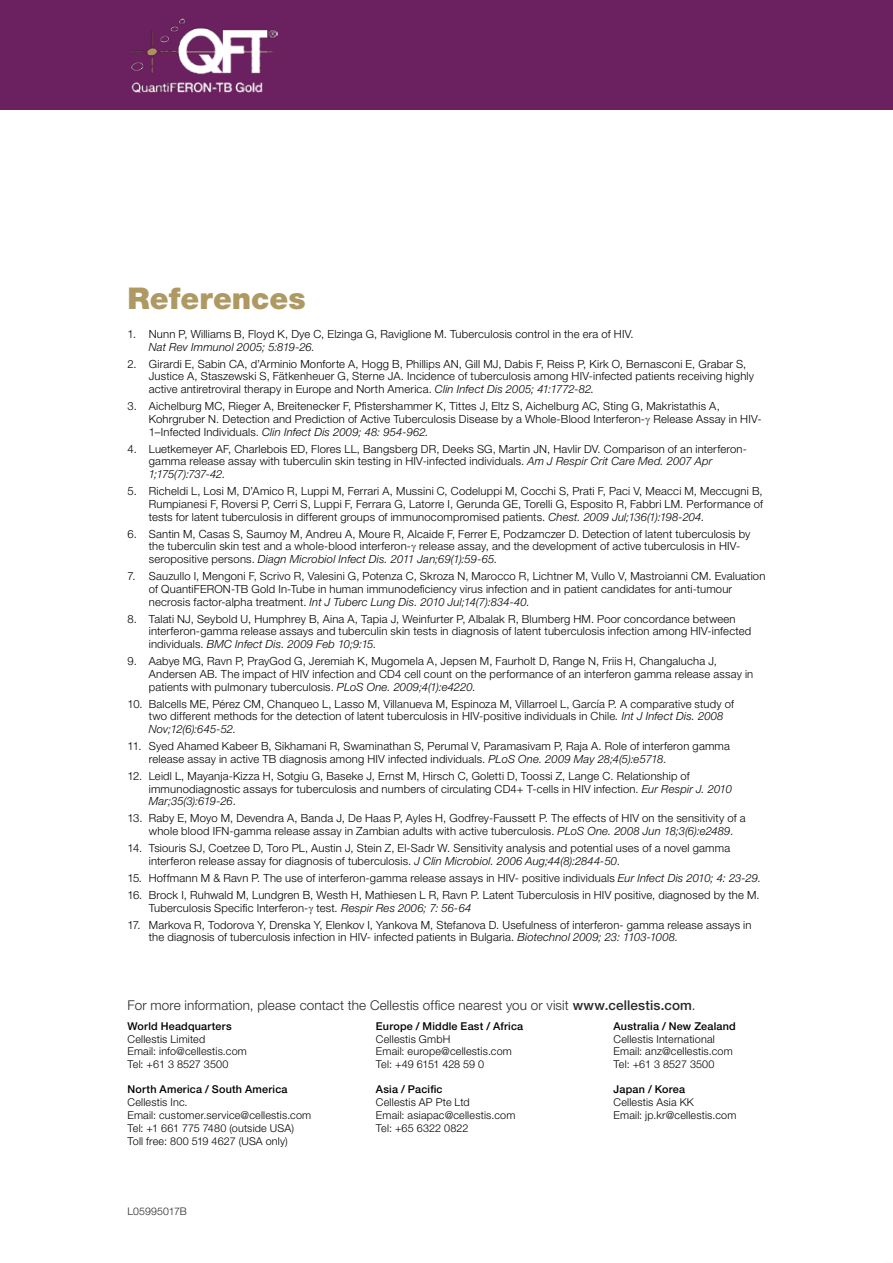
<style>
.page{position:relative;width:893px;height:1263px;background:#fff}
.page>*{position:absolute;margin:0;border:0;box-sizing:border-box;transform-origin:0 0}
.t1{font:900 30px "Helvetica Neue LT Std";color:#ae9962}
.t2{font:300 13.5px "Helvetica Neue LT Std";letter-spacing:.01em;color:#282829}
.t3{font:300 11.25px/12.8px "Helvetica Neue LT Std";letter-spacing:.015em;color:#000}
.t4{font:italic 300 11.25px "Helvetica Neue LT Std";letter-spacing:.015em;color:#000}
.t5{font:300 10.8px "Helvetica Neue LT Std";letter-spacing:.015em;color:#000}
.t6{font:500 10.8px "Helvetica Neue LT Std";letter-spacing:.02em;color:#000}
.t7{font:300 10.8px "Helvetica Neue LT Std";letter-spacing:-.01em;color:#000}
.t8{font:300 10.5px "Helvetica Neue LT Std";letter-spacing:.005em;color:#282829}
.s1{font-style:italic}
.s2{font-weight:500}
</style>
<div class="page">
<div style="left:0;top:0;width:893px;height:110px;background:#6b205f"></div>
<img style="left:130px;top:18px;width:148px;height:74px">
<h1 class="t1" style="left:128px;top:280px;width:180px">References</h1>
<p class="t3" style="left:128px;top:327px;width:508px">1. Nunn P, Williams B, Floyd K, Dye C, Elzinga G, Raviglione M. Tuberculosis control in the era of HIV.</p>
<p class="t4" style="left:149px;top:340px;width:168px">Nat Rev Immunol 2005; 5:819-26.</p>
<p class="t3" style="left:149px;top:357px;width:607px;text-indent:-21px">2. Girardi E, Sabin CA, d’Arminio Monforte A, Hogg B, Phillips AN, Gill MJ, Dabis F, Reiss P, Kirk O, Bernasconi E, Grabar S,<br>Justice A, Staszewski S, Fätkenheuer G, Sterne JA. Incidence of tuberculosis among HIV-infected patients receiving highly active antiretroviral therapy in Europe and North America. <span class="s1">Clin Infect Dis 2005; 41:1772-82.</span></p>
<p class="t3" style="left:149px;top:400px;width:614px;text-indent:-21px">3. Aichelburg MC, Rieger A, Breitenecker F, Pfistershammer K, Tittes J, Eltz S, Aichelburg AC, Sting G, Makristathis A,<br>Kohrgruber N. Detection and Prediction of Active Tuberculosis Disease by a Whole-Blood Interferon- Release Assay in HIV-<br>1–Infected Individuals. <span class="s1">Clin Infect Dis 2009; 48: 954-962.</span></p>
<p class="t3" style="left:149px;top:442px;width:599px;text-indent:-21px">4. Luetkemeyer AF, Charlebois ED, Flores LL, Bangsberg DR, Deeks SG, Martin JN, Havlir DV. Comparison of an interferon&shy;gamma release assay with tuberculin skin testing in HIV-infected individuals. <span class="s1">Am J Respir Crit Care Med. 2007 Apr<br>1;175(7):737-42.</span></p>
<p class="t3" style="left:149px;top:485px;width:616px;text-align:justify;text-indent:-21px">5. Richeldi L, Losi M, D’Amico R, Luppi M, Ferrari A, Mussini C, Codeluppi M, Cocchi S, Prati F, Paci V, Meacci M, Meccugni B, Rumpianesi F, Roversi P, Cerri S, Luppi F, Ferrara G, Latorre I, Gerunda GE, Torelli G, Esposito R, Fabbri LM. Performance of tests for latent tuberculosis in different groups of immunocompromised patients. <span class="s1">Chest. 2009 Jul;136(1):198-204.</span></p>
<p class="t3" style="left:149px;top:527px;width:603px;text-indent:-21px">6. Santin M, Casas S, Saumoy M, Andreu A, Moure R, Alcaide F, Ferrer E, Podzamczer D. Detection of latent tuberculosis by the tuberculin skin test and a whole-blood interferon- release assay, and the development of active tuberculosis in HIV&shy;seropositive persons. <span class="s1">Diagn Microbiol Infect Dis. 2011 Jan;69(1):59-65.</span></p>
<p class="t3" style="left:149px;top:570px;width:618px;text-indent:-21px">7. Sauzullo I, Mengoni F, Scrivo R, Valesini G, Potenza C, Skroza N, Marocco R, Lichtner M, Vullo V, Mastroianni CM. Evaluation of QuantiFERON-TB Gold In-Tube in human immunodeficiency virus infection and in patient candidates for anti-tumour necrosis factor-alpha treatment. <span class="s1">Int J Tuberc Lung Dis. 2010 Jul;14(7):834-40.</span></p>
<p class="t3" style="left:149px;top:612px;width:604px;text-indent:-21px">8. Talati NJ, Seybold U, Humphrey B, Aina A, Tapia J, Weinfurter P, Albalak R, Blumberg HM. Poor concordance between interferon-gamma release assays and tuberculin skin tests in diagnosis of latent tuberculosis infection among HIV-infected individuals. <span class="s1">BMC Infect Dis. 2009 Feb 10;9:15.</span></p>
<p class="t3" style="left:149px;top:655px;width:606px;text-indent:-21px">9. Aabye MG, Ravn P, PrayGod G, Jeremiah K, Mugomela A, Jepsen M, Faurholt D, Range N, Friis H, Changalucha J,<br>Andersen AB. The impact of HIV infection and CD4 cell count on the performance of an interferon gamma release assay in patients with pulmonary tuberculosis. <span class="s1">PLoS One. 2009;4(1):e4220</span>.</p>
<p class="t3" style="left:149px;top:697px;width:587px;text-indent:-21px">10. Balcells ME, Pérez CM, Chanqueo L, Lasso M, Villanueva M, Espinoza M, Villarroel L, García P. A comparative study of two different methods for the detection of latent tuberculosis in HIV-positive individuals in Chile<span class="s1">. Int J Infect Dis. 2008<br>Nov;12(6):645-52.</span></p>
<p class="t3" style="left:149px;top:740px;width:583px;text-indent:-21px">11. Syed Ahamed Kabeer B, Sikhamani R, Swaminathan S, Perumal V, Paramasivam P, Raja A. Role of interferon gamma release assay in active TB diagnosis among HIV infected individuals. <span class="s1">PLoS One. 2009 May 28;4(5):e5718</span>.</p>
<p class="t3" style="left:149px;top:769px;width:585px;text-indent:-21px">12. Leidl L, Mayanja-Kizza H, Sotgiu G, Baseke J, Ernst M, Hirsch C, Goletti D, Toossi Z, Lange C. Relationship of immunodiagnostic assays for tuberculosis and numbers of circulating CD4+ T-cells in HIV infection. <span class="s1">Eur Respir J. 2010<br>Mar;35(3):619-26</span>.</p>
<p class="t3" style="left:149px;top:812px;width:598px;text-indent:-21px">13. Raby E, Moyo M, Devendra A, Banda J, De Haas P, Ayles H, Godfrey-Faussett P. The effects of HIV on the sensitivity of a whole blood IFN-gamma release assay in Zambian adults with active tuberculosis. <span class="s1">PLoS One. 2008 Jun 18;3(6):e2489</span>.</p>
<p class="t3" style="left:149px;top:841px;width:583px;text-indent:-21px">14. Tsiouris SJ, Coetzee D, Toro PL, Austin J, Stein Z, El-Sadr W. Sensitivity analysis and potential uses of a novel gamma interferon release assay for diagnosis of tuberculosis. <span class="s1">J Clin Microbiol. 2006 Aug;44(8):2844-50</span>.</p>
<p class="t3" style="left:128px;top:871px;width:635px">15<span class="s1">.</span> Hoffmann M &amp; Ravn P. The use of interferon-gamma release assays in HIV- positive individuals <span class="s1">Eur Infect Dis 2010; 4: 23-29.</span></p>
<p class="t3" style="left:149px;top:888px;width:612px;text-indent:-21px">16<span class="s1">.</span> Brock I, Ruhwald M, Lundgren B, Westh H, Mathiesen L R, Ravn P. Latent Tuberculosis in HIV positive, diagnosed by the M.<br>Tuberculosis Specific Interferon- test<span class="s1">. Respir Res 2006; 7: 56-64</span></p>
<p class="t3" style="left:149px;top:918px;width:604px;text-indent:-21px">17<span class="s1">.</span> Markova R, Todorova Y, Drenska Y, Elenkov I, Yankova M, Stefanova D. Usefulness of interferon- gamma release assays in the diagnosis of tuberculosis infection in HIV- infected patients in Bulgaria. <span class="s1">Biotechnol 2009; 23: 1103-1008.</span></p>
<p class="t2" style="left:128px;top:997px;width:569px">For more information, please contact the Cellestis office nearest you or visit <span class="s2">www.cellestis.com</span>.</p>
<p class="t6" style="left:128px;top:1019px;width:106px">World Headquarters</p>
<p class="t6" style="left:376px;top:1019px;width:149px">Europe / Middle East / Africa</p>
<p class="t6" style="left:614px;top:1019px;width:124px">Australia / New Zealand</p>
<p class="t5" style="left:128px;top:1032px;width:79px">Cellestis Limited</p>
<p class="t5" style="left:376px;top:1032px;width:76px">Cellestis GmbH</p>
<p class="t5" style="left:614px;top:1032px;width:103px">Cellestis International</p>
<p class="t5" style="left:128px;top:1045px;width:121px">Email: info@cellestis.com</p>
<p class="t5" style="left:376px;top:1045px;width:137px">Email: europe@cellestis.com</p>
<p class="t5" style="left:614px;top:1045px;width:121px">Email: anz@cellestis.com</p>
<p class="t5" style="left:128px;top:1058px;width:103px">Tel: +61 3 8527 3500</p>
<p class="t7" style="left:376px;top:1058px;width:110px">Tel: +49 6151 428 59 0</p>
<p class="t5" style="left:614px;top:1058px;width:103px">Tel: +61 3 8527 3500</p>
<p class="t6" style="left:128px;top:1082px;width:162px">North America / South America</p>
<p class="t6" style="left:376px;top:1082px;width:68px">Asia / Pacific</p>
<p class="t6" style="left:614px;top:1082px;width:73px">Japan / Korea</p>
<p class="t5" style="left:128px;top:1095px;width:62px">Cellestis Inc.</p>
<p class="t5" style="left:376px;top:1095px;width:95px">Cellestis AP Pte Ltd</p>
<p class="t5" style="left:614px;top:1095px;width:82px">Cellestis Asia KK</p>
<p class="t5" style="left:128px;top:1108px;width:185px">Email: customer.service@cellestis.com</p>
<p class="t5" style="left:376px;top:1108px;width:141px">Email: asiapac@cellestis.com</p>
<p class="t5" style="left:614px;top:1108px;width:124px">Email: jp.kr@cellestis.com</p>
<p class="t5" style="left:128px;top:1121px;width:168px">Tel: +1 661 775 7480 (outside USA)</p>
<p class="t5" style="left:376px;top:1121px;width:94px">Tel: +65 6322 0822</p>
<p class="t5" style="left:128px;top:1134px;width:162px">Toll free: 800 519 4627 (USA only)</p>
<p class="t8" style="left:128px;top:1205px;width:61px">L05995017B</p>
</div>
